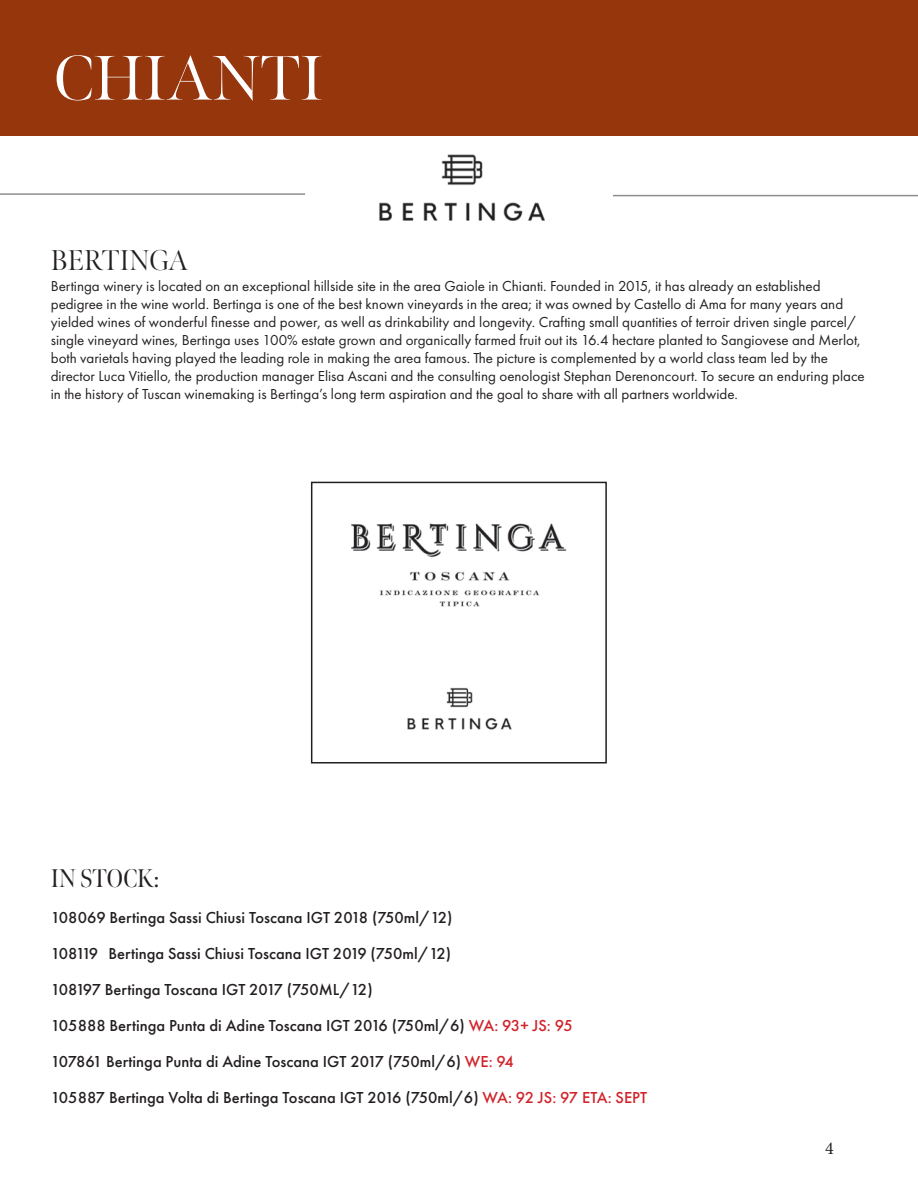
<style>
.page{position:relative;width:918px;height:1188px;background:#fff}
.page>*{position:absolute;margin:0;border:0;box-sizing:border-box;transform-origin:0 0}
.t1{font:63px "Meno Banner";color:#fff}
.t2{font:300 28.5px "Meno Banner";color:#231f20}
.t3{font:25.5px "Meno Banner Condensed";color:#231f20}
.t4{font:18px "Minion Pro";color:#231f20}
.t5{font:500 16.5px "Futura PT";color:#231f20}
.t6{font:15px/18px "Futura PT";color:#231f20}
.s1{color:#d1232a}
</style>
<div class="page">
<div style="left:0;top:0;width:918px;height:136px;background:#96360d"></div>
<hr style="left:0;top:193px;width:305px;height:2px;background:#231f20">
<hr style="left:613px;top:195px;width:305px;height:1px;background:#231f20">
<img style="left:379px;top:154px;width:166px;height:67px">
<img style="left:351px;top:523px;width:216px;height:207px">
<div style="left:311px;top:482px;width:296px;height:282px;border:2px solid #231f20"></div>
<p class="t1" style="left:54px;top:40px;width:271px">CHIANTI</p>
<p class="t2" style="left:51px;top:244px;width:139px">BERTINGA</p>
<p class="t6" style="left:51px;top:277px;width:816px">Bertinga winery is located on an exceptional hillside site in the area Gaiole in Chianti. Founded in 2015, it has already an established pedigree in the wine world. Bertinga is one of the best known vineyards in the area; it was owned by Castello di Ama for many years and yielded wines of wonderful finesse and power, as well as drinkability and longevity. Crafting small quantities of terroir driven single parcel/ single vineyard wines, Bertinga uses 100% estate grown and organically farmed fruit out its 16.4 hectare planted to Sangiovese and Merlot, both varietals having played the leading role in making the area famous. The picture is complemented by a world class team led by the director Luca Vitiello, the production manager Elisa Ascani and the consulting oenologist Stephan Derenoncourt. To secure an enduring place in the history of Tuscan winemaking is Bertinga’s long term aspiration and the goal to share with all partners worldwide.</p>
<p class="t3" style="left:51px;top:863px;width:110px">IN STOCK:</p>
<p class="t5" style="left:51px;top:908px;width:403px">108069 Bertinga Sassi Chiusi Toscana IGT 2018 (750ml/12)</p>
<p class="t5" style="left:51px;top:944px;width:402px">108119 Bertinga Sassi Chiusi Toscana IGT 2019 (750ml/12)</p>
<p class="t5" style="left:51px;top:980px;width:323px">108197 Bertinga Toscana IGT 2017 (750ML/12)</p>
<p class="t5" style="left:51px;top:1016px;width:523px">105888 Bertinga Punta di Adine Toscana IGT 2016 (750ml/6) <span class="s1">WA: 93+ JS: 95</span></p>
<p class="t5" style="left:51px;top:1052px;width:465px">107861 Bertinga Punta di Adine Toscana IGT 2017 (750ml/6) <span class="s1">WE: 94</span></p>
<p class="t5" style="left:51px;top:1088px;width:598px">105887 Bertinga Volta di Bertinga Toscana IGT 2016 (750ml/6) <span class="s1">WA: 92 JS: 97 ETA: SEPT</span></p>
<p class="t4" style="left:825px;top:1136px;width:10px">4</p>
</div>
